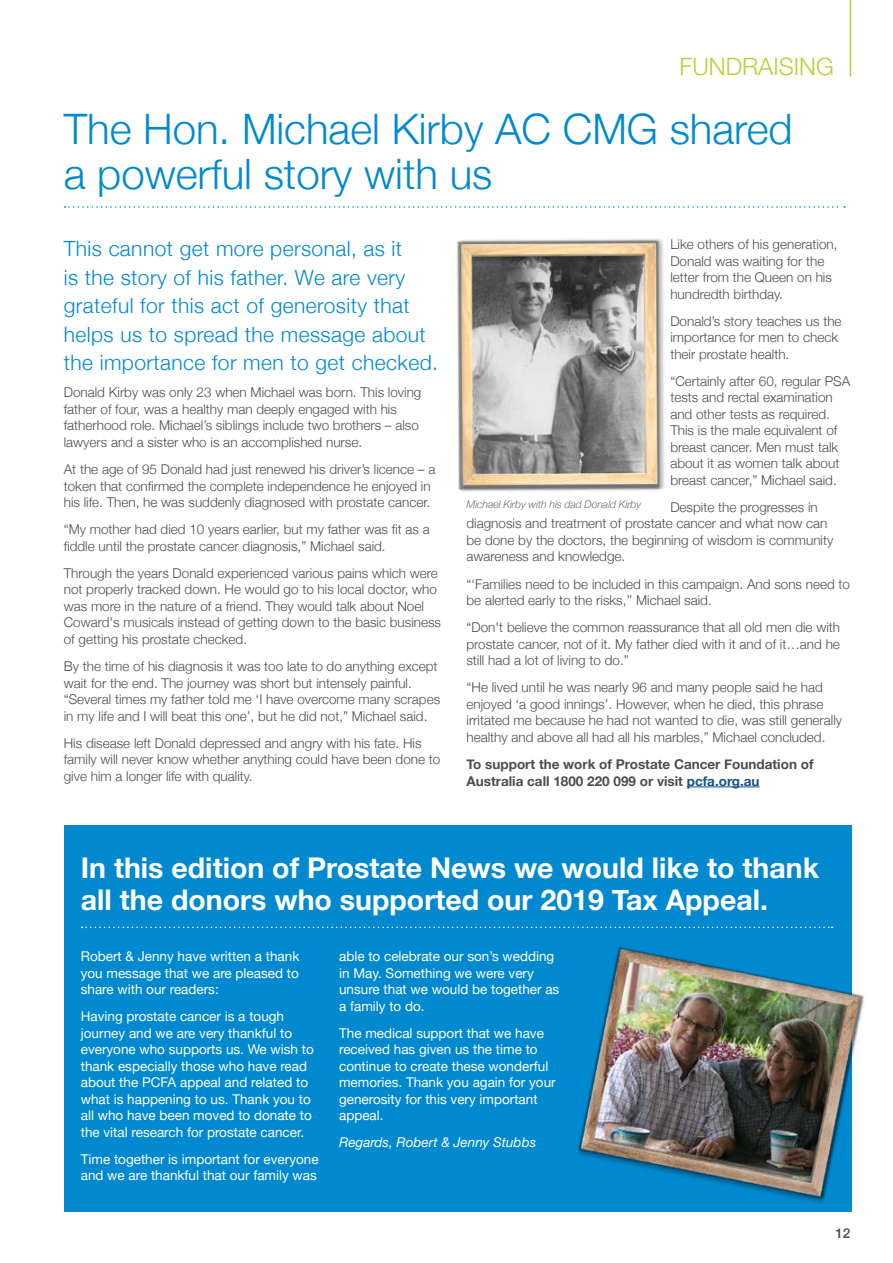
<style>
.page{position:relative;width:893px;height:1263px;background:#fff}
.page>*{position:absolute;margin:0;border:0;box-sizing:border-box;transform-origin:0 0}
.t1{font:300 42px/45px "Helvetica Neue";color:#0089cf}
.t2{font:700 28.5px/31.5px "Helvetica Neue";color:#fff}
.t3{font:300 24px "Helvetica Neue LT Pro";color:#b3d235}
.t4{font:300 21px/28.5px "Helvetica Neue";letter-spacing:.02em;color:#0089cf}
.t5{font:300 13.5px/16.5px "Helvetica Neue";color:#4d4d4f}
.t6{font:13.5px/16.5px "Helvetica Neue";color:#fff}
.t7{font:700 13.5px/16.5px "Helvetica Neue";color:#4d4d4f}
.t8{font:italic 13.5px "Helvetica Neue";color:#fff}
.t9{font:500 13.5px "Helvetica Neue";color:#4d4d4f}
.t10{font:italic 300 10.5px "Helvetica Neue";letter-spacing:-.01em;color:#6d6e71}
.s1{color:#135389}
</style>
<div class="page">
<div style="left:64px;top:825px;width:787px;height:387px;background:#0089cf"></div>
<hr style="left:850px;top:0;width:1px;height:77px;background:#b3d235">
<hr style="left:687px;top:786px;width:73px;height:1px;background:#135389">
<svg style="left:65px;top:206px;width:780px;height:2px"></svg>
<svg style="left:82px;top:927px;width:750px;height:1px"></svg>
<img style="left:577px;top:937px;width:287px;height:272px">
<img style="left:457px;top:238px;width:208px;height:254px">
<h3 class="t3" style="left:680px;top:51px;width:156px">FUNDRAISING</h3>
<h1 class="t1" style="left:64px;top:104px;width:730px">The Hon. Michael Kirby AC CMG shared a powerful story with us</h1>
<h3 class="t4" style="left:64px;top:233px;width:372px">This cannot get more personal, as it<br>is the story of his father. We are very grateful for this act of generosity that helps us to spread the message about the importance for men to get checked.</h3>
<p class="t5" style="left:64px;top:383px;width:359px">Donald Kirby was only 23 when Michael was born. This loving father of four, was a healthy man deeply engaged with his fatherhood role. Michael’s siblings include two brothers – also lawyers and a sister who is an accomplished nurse.</p>
<p class="t5" style="left:64px;top:460px;width:373px">At the age of 95 Donald had just renewed his driver’s licence – a token that confirmed the complete independence he enjoyed in his life. Then, he was suddenly diagnosed with prostate cancer.</p>
<p class="t5" style="left:64px;top:520px;width:367px">“My mother had died 10 years earlier, but my father was fit as a fiddle until the prostate cancer diagnosis,” Michael said.</p>
<p class="t5" style="left:64px;top:564px;width:379px">Through the years Donald experienced various pains which were not properly tracked down. He would go to his local doctor, who was more in the nature of a friend. They would talk about Noel Coward's musicals instead of getting down to the basic business of getting his prostate checked.</p>
<p class="t5" style="left:64px;top:657px;width:378px">By the time of his diagnosis it was too late to do anything except wait for the end. The journey was short but intensely painful. “Several times my father told me ‘I have overcome many scrapes in my life and I will beat this one’, but he did not,” Michael said.</p>
<p class="t5" style="left:64px;top:734px;width:378px">His disease left Donald depressed and angry with his fate. His family will never know whether anything could have been done to give him a longer life with quality.</p>
<p class="t5" style="left:670px;top:235px;width:169px">Like others of his generation,<br>Donald was waiting for the letter from the Queen on his hundredth birthday.</p>
<p class="t5" style="left:670px;top:312px;width:173px">Donald’s story teaches us the importance for men to check their prostate health.</p>
<p class="t5" style="left:670px;top:372px;width:181px">“Certainly after 60, regular PSA tests and rectal examination and other tests as required.<br>This is the male equivalent of breast cancer. Men must talk about it as women talk about breast cancer,” Michael said.</p>
<p class="t5" style="left:466px;top:498px;width:368px;text-indent:204px">Despite the progresses in diagnosis and treatment of prostate cancer and what now can be done by the doctors, the beginning of wisdom is community awareness and knowledge.</p>
<p class="t5" style="left:466px;top:574px;width:385px">“‘Families need to be included in this campaign. And sons need to be alerted early to the risks,’’ Michael said.</p>
<p class="t5" style="left:466px;top:618px;width:375px;text-align:justify">“Don't believe the common reassurance that all old men die with prostate cancer, not of it. My father died with it and of it…and he still had a lot of living to do. ”</p>
<p class="t5" style="left:466px;top:678px;width:377px">“He lived until he was nearly 96 and many people said he had enjoyed ‘a good innings’. However, when he died, this phrase irritated me because he had not wanted to die, was still generally healthy and above all had all his marbles,” Michael concluded.</p>
<p class="t7" style="left:466px;top:756px;width:349px">To support the work of Prostate Cancer Foundation of<br>Australia call 1800 220 099 or visit <span class="s1">pcfa.org.au</span></p>
<p class="t10" style="left:466px;top:495px;width:176px">Michael Kirby with his dad Donald Kirby</p>
<h2 class="t2" style="left:81px;top:853px;width:740px">In this edition of Prostate News we would like to thank all the donors who supported our 2019 Tax Appeal.</h2>
<p class="t6" style="left:81px;top:949px;width:220px;text-align:justify">Robert &amp; Jenny have written a thank you message that we are pleased to share with our readers:</p>
<p class="t6" style="left:81px;top:1009px;width:234px">Having prostate cancer is a tough journey and we are very thankful to everyone who supports us. We wish to thank especially those who have read about the PCFA appeal and related to what is happening to us. Thank you to all who have been moved to donate to the vital research for prostate cancer.</p>
<p class="t6" style="left:81px;top:1152px;width:239px">Time together is important for everyone and we are thankful that our family was</p>
<p class="t6" style="left:339px;top:949px;width:222px">able to celebrate our son’s wedding in May. Something we were very unsure that we would be together as a family to do.</p>
<p class="t6" style="left:339px;top:1025px;width:218px">The medical support that we have received has given us the time to continue to create these wonderful memories. Thank you again for your generosity for this very important appeal.</p>
<p class="t8" style="left:339px;top:1133px;width:199px">Regards, Robert &amp; Jenny Stubbs</p>
<p class="t9" style="left:836px;top:1222px;width:16px">12</p>
</div>
